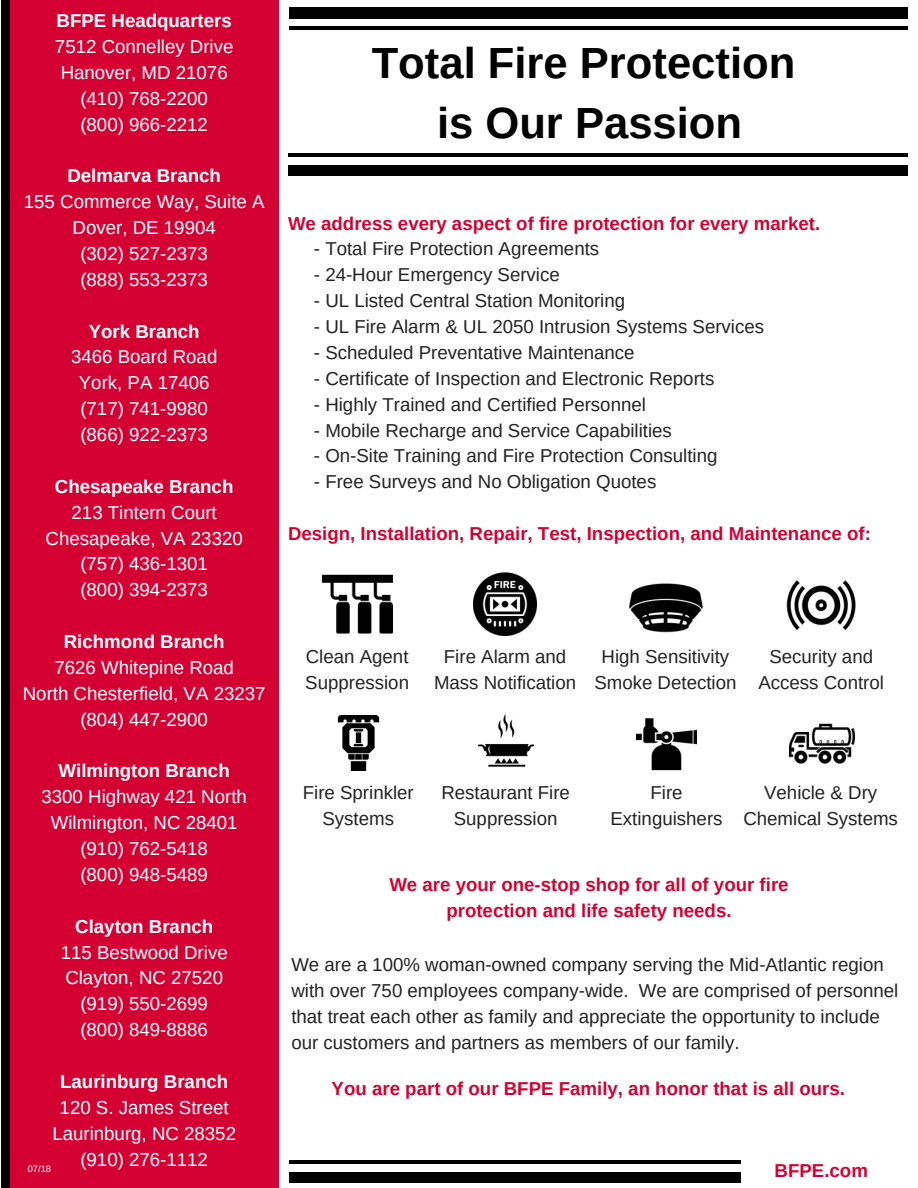
<style>
.page{position:relative;width:918px;height:1188px;background:#fff}
.page>*{position:absolute;margin:0;border:0;box-sizing:border-box;transform-origin:0 0}
.t1{font:700 43.65px/60.8px "Arimo";color:#000;text-align:center}
.t2{font:18.75px/25.8px "Arimo";color:#222;text-align:center}
.t3{font:18.75px/25.8px "Arimo";color:#fff;text-align:center}
.t4{font:700 18.75px/25.8px "Arimo";color:#d50032;text-align:center}
.t5{font:700 18.75px "Arimo";color:#fff}
.t6{font:9.3px "Arimo";color:#fff}
</style>
<div class="page">
<div style="left:9px;top:0;width:270px;height:1188px;background:#d50032"></div>
<hr style="left:289px;top:26px;width:619px;height:4px;background:#000">
<div style="left:289px;top:8px;width:619px;height:10px;background:#000"></div>
<div style="left:1px;top:0;width:9px;height:35px;background:#000"></div>
<svg style="left:1px;top:1186px;width:9px;height:2px"></svg>
<div style="left:1px;top:34px;width:9px;height:329px;background:#000"></div>
<div style="left:1px;top:362px;width:9px;height:329px;background:#000"></div>
<div style="left:1px;top:690px;width:9px;height:329px;background:#000"></div>
<div style="left:1px;top:1018px;width:9px;height:168px;background:#000"></div>
<hr style="left:289px;top:1160px;width:452px;height:4px;background:#000">
<div style="left:289px;top:1172px;width:452px;height:10px;background:#000"></div>
<hr style="left:288px;top:153px;width:620px;height:4px;background:#000">
<div style="left:288px;top:165px;width:620px;height:11px;background:#000"></div>
<img style="left:323px;top:574px;width:70px;height:60px">
<img style="left:474px;top:572px;width:63px;height:64px">
<img style="left:786px;top:580px;width:70px;height:51px">
<img style="left:637px;top:718px;width:59px;height:53px">
<img style="left:790px;top:723px;width:65px;height:41px">
<img style="left:629px;top:583px;width:74px;height:50px">
<img style="left:478px;top:714px;width:55px;height:53px">
<img style="left:337px;top:716px;width:43px;height:55px">
<p class="t5" style="left:57px;top:10px;width:177px">BFPE Headquarters</p>
<p class="t3" style="left:55px;top:33px;width:180px">7512 Connelley Drive<br>Hanover, MD 21076 (410) 768-2200<br>(800) 966-2212</p>
<p class="t5" style="left:67px;top:165px;width:155px">Delmarva Branch</p>
<p class="t3" style="left:24px;top:189px;width:242px">155 Commerce Way, Suite A<br>Dover, DE 19904<br>(302) 527-2373<br>(888) 553-2373</p>
<p class="t5" style="left:89px;top:321px;width:112px">York Branch</p>
<p class="t3" style="left:71px;top:344px;width:148px">3466 Board Road<br>York, PA 17406 (717) 741-9980 (866) 922-2373</p>
<p class="t5" style="left:55px;top:476px;width:180px">Chesapeake Branch</p>
<p class="t3" style="left:46px;top:499px;width:199px">213 Tintern Court<br>Chesapeake, VA 23320 (757) 436-1301<br>(800) 394-2373</p>
<p class="t5" style="left:64px;top:631px;width:162px">Richmond Branch</p>
<p class="t3" style="left:23px;top:654px;width:244px">7626 Whitepine Road<br>North Chesterfield, VA 23237 (804) 447-2900</p>
<p class="t5" style="left:59px;top:760px;width:173px">Wilmington Branch</p>
<p class="t3" style="left:41px;top:784px;width:207px">3300 Highway 421 North<br>Wilmington, NC 28401 (910) 762-5418<br>(800) 948-5489</p>
<p class="t5" style="left:75px;top:916px;width:139px">Clayton Branch</p>
<p class="t3" style="left:61px;top:939px;width:169px">115 Bestwood Drive<br>Clayton, NC 27520 (919) 550-2699 (800) 849-8886</p>
<p class="t5" style="left:60px;top:1071px;width:170px">Laurinburg Branch</p>
<p class="t3" style="left:52px;top:1094px;width:185px">120 S. James Street<br>Laurinburg, NC 28352 (910) 276-1112</p>
<p class="t6" style="left:28px;top:1164px;width:25px">07/18</p>
<h1 class="t1" style="left:372px;top:32px;width:425px">Total Fire Protection is Our Passion</h1>
<p class="t4" style="left:288px;top:210px;width:534px">We address every aspect of fire protection for every market.</p>
<p class="t2" style="left:314px;top:236px;width:287px">- Total Fire Protection Agreements</p>
<p class="t2" style="left:314px;top:262px;width:247px">- 24-Hour Emergency Service</p>
<p class="t2" style="left:314px;top:288px;width:313px">- UL Listed Central Station Monitoring</p>
<p class="t2" style="left:314px;top:314px;width:452px">- UL Fire Alarm &amp; UL 2050 Intrusion Systems Services</p>
<p class="t2" style="left:314px;top:339px;width:322px">- Scheduled Preventative Maintenance</p>
<p class="t2" style="left:314px;top:365px;width:402px">- Certificate of Inspection and Electronic Reports</p>
<p class="t2" style="left:314px;top:391px;width:334px">- Highly Trained and Certified Personnel</p>
<p class="t2" style="left:314px;top:417px;width:359px">- Mobile Recharge and Service Capabilities</p>
<p class="t2" style="left:314px;top:443px;width:405px">- On-Site Training and Fire Protection Consulting</p>
<p class="t2" style="left:314px;top:469px;width:344px">- Free Surveys and No Obligation Quotes</p>
<p class="t4" style="left:288px;top:521px;width:584px">Design, Installation, Repair, Test, Inspection, and Maintenance of:</p>
<p class="t2" style="left:305px;top:643px;width:105px;text-align:left">Clean Agent<br>Suppression</p>
<p class="t2" style="left:434px;top:643px;width:144px">Fire Alarm and<br>Mass Notification</p>
<p class="t2" style="left:594px;top:643px;width:144px">High Sensitivity<br>Smoke Detection</p>
<p class="t2" style="left:758px;top:643px;width:127px">Security and<br>Access Control</p>
<p class="t2" style="left:303px;top:779px;width:112px">Fire Sprinkler<br>Systems</p>
<p class="t2" style="left:441px;top:779px;width:130px">Restaurant Fire<br>Suppression</p>
<p class="t2" style="left:743px;top:779px;width:156px">Vehicle &amp; Dry<br>Chemical Systems</p>
<p class="t2" style="left:611px;top:779px;width:114px">Fire<br>Extinguishers</p>
<p class="t4" style="left:389px;top:872px;width:401px">We are your one-stop shop for all of your fire protection and life safety needs.</p>
<p class="t2" style="left:291px;top:951px;width:608px;text-align:left">We are a 100% woman-owned company serving the Mid-Atlantic region with over 750 employees company-wide. We are comprised of personnel that treat each other as family and appreciate the opportunity to include our customers and partners as members of our family.</p>
<p class="t4" style="left:332px;top:1075px;width:515px">You are part of our BFPE Family, an honor that is all ours.</p>
<p class="t4" style="left:775px;top:1157px;width:95px">BFPE.com</p>
</div>
